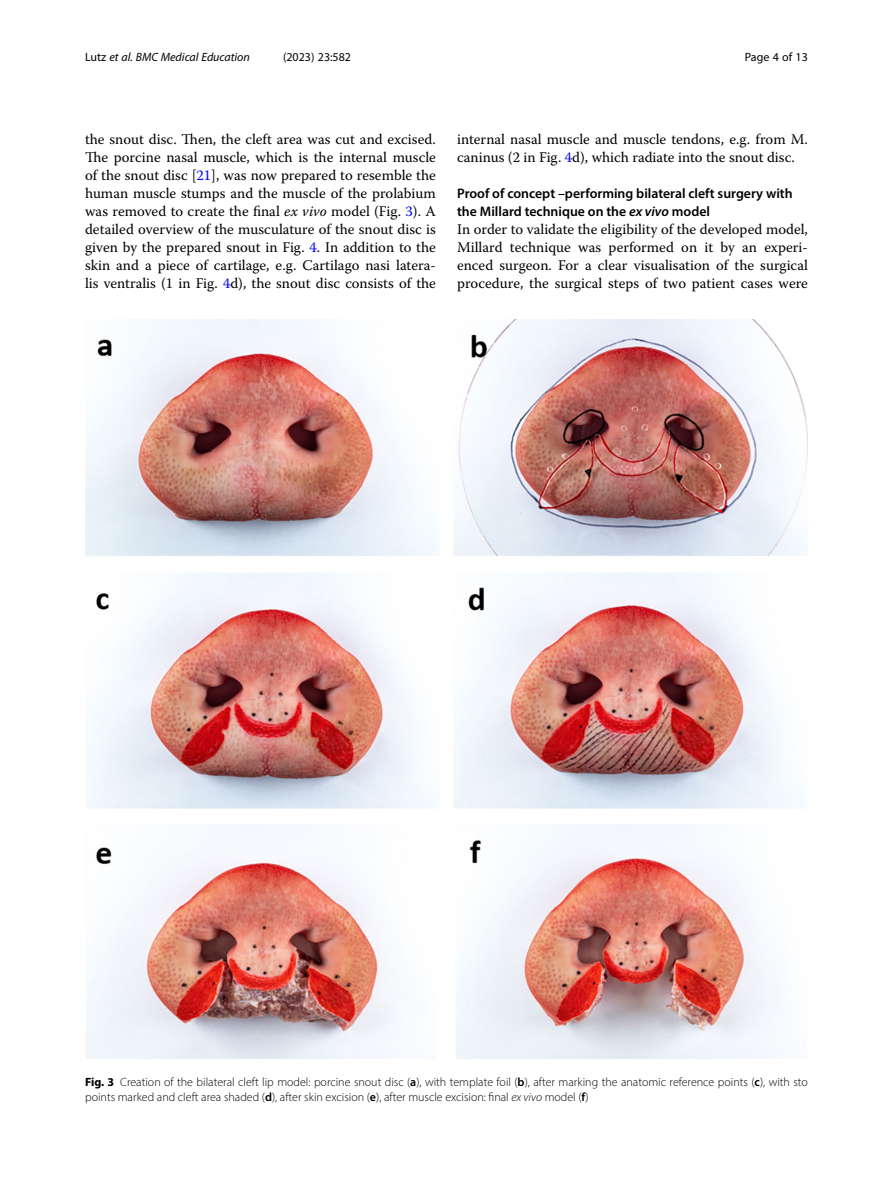
<style>
.page{position:relative;width:893px;height:1191px;background:#fff}
.page>*{position:absolute;margin:0;border:0;box-sizing:border-box;transform-origin:0 0}
.Body_Text_Indent{font:14.7px/18px "Warnock Pro";color:#000;text-align:justify}
.Body_Text{font:14.7px/18px "Warnock Pro";color:#000;text-align:justify}
.Head_2{font:600 13.8px/18px "Myriad Pro";color:#000}
.Figure_Caption{font:300 12px/15px "Myriad Pro";color:#000}
.t1{font:italic 12px "Myriad Pro";color:#000}
.t2{font:12px "Myriad Pro";color:#000}
.s1{font-style:normal}
.s2{color:#00f}
.s3{font-style:italic}
.s4{font-weight:700}
.s5{font-weight:600}
</style>
<div class="page">
<img style="left:85px;top:319px;width:723px;height:740px">
<p class="t1" style="left:85px;top:50px;width:166px"><span class="s1">Lutz</span> et al. BMC Medical Education</p>
<p class="t2" style="left:283px;top:50px;width:70px">(2023) 23:582</p>
<p class="t2" style="left:745px;top:50px;width:65px">Page 4 of 13</p>
<p class="Body_Text_Indent" style="left:85px;top:130px;width:352px">the snout disc. Then, the cleft area was cut and excised.<br>The porcine nasal muscle, which is the internal muscle of the snout disc [<span class="s2">21</span>], was now prepared to resemble the human muscle stumps and the muscle of the prolabium was removed to create the final <span class="s3">ex vivo</span> model (Fig. <span class="s2">3</span>). A detailed overview of the musculature of the snout disc is given by the prepared snout in Fig. <span class="s2">4</span>. In addition to the skin and a piece of cartilage, e.g. Cartilago nasi latera&shy;lis ventralis (1 in Fig. <span class="s2">4</span>d), the snout disc consists of the</p>
<p class="Body_Text_Indent" style="left:457px;top:130px;width:352px">internal nasal muscle and muscle tendons, e.g. from M. caninus (2 in Fig. <span class="s2">4</span>d), which radiate into the snout disc.</p>
<p class="Head_2" style="left:457px;top:184px;width:337px">Proof of concept –performing bilateral cleft surgery with the Millard technique on the <span class="s3">ex vivo</span> model</p>
<p class="Body_Text" style="left:457px;top:220px;width:352px">In order to validate the eligibility of the developed model, Millard technique was performed on it by an experi&shy;enced surgeon. For a clear visualisation of the surgical procedure, the surgical steps of two patient cases were</p>
<p class="Figure_Caption" style="left:85px;top:1074px;width:724px"><span class="s4">Fig. 3</span> Creation of the bilateral cleft lip model: porcine snout disc (<span class="s5">a</span>), with template foil (<span class="s5">b</span>), after marking the anatomic reference points (<span class="s5">c</span>), with sto points marked and cleft area shaded (<span class="s5">d</span>), after skin excision (<span class="s5">e</span>), after muscle excision: final <span class="s3">ex vivo</span> model (<span class="s5">f</span>)</p>
</div>
